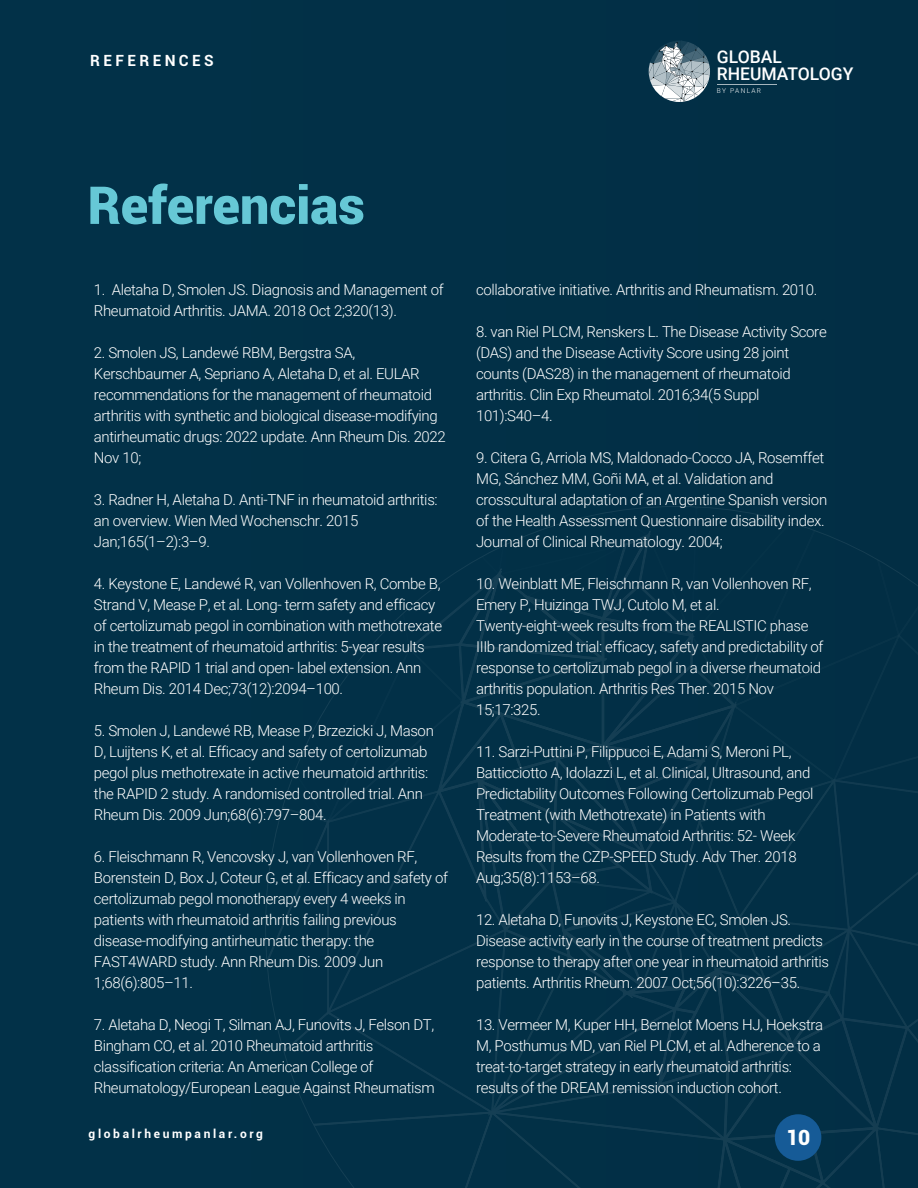
<style>
.page{position:relative;width:918px;height:1188px;background:#023147}
.page>*{position:absolute;margin:0;border:0;box-sizing:border-box;transform-origin:0 0}
.t1{font:900 52.35px "Roboto";color:#66c8d6}
.t2{font:900 21px "Roboto";color:#fff}
.t3{font:500 17.55px/17.4px "Roboto";color:#fff}
.t4{font:700 15.45px "Roboto";letter-spacing:.22em;color:#fff}
.t5{font:300 15px/21px "Roboto";letter-spacing:-.025em;color:#fff}
.t6{font:700 12px "Roboto";letter-spacing:.22em;color:#fff}
.t7{font:300 6.6px "Roboto";letter-spacing:.2em;color:#fff}
</style>
<div class="page">
<svg style="left:649px;top:41px;width:61px;height:61px"></svg>
<hr style="left:717px;top:85px;width:59px;height:1px;background:#fff">
<svg style="left:265px;top:506px;width:653px;height:682px"></svg>
<div style="left:775px;top:1114px;width:46px;height:47px;background:#165b97;border-radius:50%"></div>
<p class="t4" style="left:90px;top:50px;width:125px">REFERENCES</p>
<p class="t3" style="left:717px;top:47px;width:138px">GLOBAL<br>RHEUMATOLOGY</p>
<p class="t7" style="left:717px;top:86px;width:46px">BY PANLAR</p>
<h1 class="t1" style="left:87px;top:168px;width:279px">Referencias</h1>
<p class="t5" style="left:94px;top:279px;width:351px">1. Aletaha D, Smolen JS. Diagnosis and Management of<br>Rheumatoid Arthritis. JAMA. 2018 Oct 2;320(13).</p>
<p class="t5" style="left:94px;top:342px;width:353px">2. Smolen JS, Landewé RBM, Bergstra SA, Kerschbaumer A, Sepriano A, Aletaha D, et al. EULAR recommendations for the management of rheumatoid arthritis with synthetic and biological disease-modifying antirheumatic drugs: 2022 update. Ann Rheum Dis. 2022<br>Nov 10;</p>
<p class="t5" style="left:94px;top:489px;width:345px">3. Radner H, Aletaha D. Anti-TNF in rheumatoid arthritis: an overview. Wien Med Wochenschr. 2015<br>Jan;165(1–2):3–9.</p>
<p class="t5" style="left:94px;top:573px;width:350px">4. Keystone E, Landewé R, van Vollenhoven R, Combe B, Strand V, Mease P, et al. Long- term safety and efficacy of certolizumab pegol in combination with methotrexate in the treatment of rheumatoid arthritis: 5-year results from the RAPID 1 trial and open- label extension. Ann Rheum Dis. 2014 Dec;73(12):2094–100.</p>
<p class="t5" style="left:94px;top:720px;width:342px">5. Smolen J, Landewé RB, Mease P, Brzezicki J, Mason D, Luijtens K, et al. Efficacy and safety of certolizumab pegol plus methotrexate in active rheumatoid arthritis: the RAPID 2 study. A randomised controlled trial. Ann Rheum Dis. 2009 Jun;68(6):797–804.</p>
<p class="t5" style="left:94px;top:846px;width:356px">6. Fleischmann R, Vencovsky J, van Vollenhoven RF, Borenstein D, Box J, Coteur G, et al. Efficacy and safety of certolizumab pegol monotherapy every 4 weeks in patients with rheumatoid arthritis failing previous disease-modifying antirheumatic therapy: the FAST4WARD study. Ann Rheum Dis. 2009 Jun 1;68(6):805–11.</p>
<p class="t5" style="left:94px;top:1014px;width:342px">7. Aletaha D, Neogi T, Silman AJ, Funovits J, Felson DT, Bingham CO, et al. 2010 Rheumatoid arthritis classification criteria: An American College of Rheumatology/European League Against Rheumatism</p>
<p class="t5" style="left:476px;top:279px;width:343px">collaborative initiative. Arthritis and Rheumatism. 2010.</p>
<p class="t5" style="left:476px;top:321px;width:352px">8. van Riel PLCM, Renskers L. The Disease Activity Score (DAS) and the Disease Activity Score using 28 joint counts (DAS28) in the management of rheumatoid arthritis. Clin Exp Rheumatol. 2016;34(5 Suppl 101):S40–4.</p>
<p class="t5" style="left:476px;top:447px;width:353px">9. Citera G, Arriola MS, Maldonado-Cocco JA, Rosemffet MG, Sánchez MM, Goñi MA, et al. Validation and crosscultural adaptation of an Argentine Spanish version of the Health Assessment Questionnaire disability index.<br>Journal of Clinical Rheumatology. 2004;</p>
<p class="t5" style="left:476px;top:573px;width:349px">10. Weinblatt ME, Fleischmann R, van Vollenhoven RF, Emery P, Huizinga TWJ, Cutolo M, et al.<br>Twenty-eight-week results from the REALISTIC phase IIIb randomized trial: efficacy, safety and predictability of response to certolizumab pegol in a diverse rheumatoid arthritis population. Arthritis Res Ther. 2015 Nov 15;17:325.</p>
<p class="t5" style="left:476px;top:741px;width:339px">11. Sarzi-Puttini P, Filippucci E, Adami S, Meroni PL, Batticciotto A, Idolazzi L, et al. Clinical, Ultrasound, and Predictability Outcomes Following Certolizumab Pegol Treatment (with Methotrexate) in Patients with Moderate-to-Severe Rheumatoid Arthritis: 52- Week Results from the CZP-SPEED Study. Adv Ther. 2018<br>Aug;35(8):1153–68.</p>
<p class="t5" style="left:476px;top:909px;width:355px">12. Aletaha D, Funovits J, Keystone EC, Smolen JS.<br>Disease activity early in the course of treatment predicts response to therapy after one year in rheumatoid arthritis patients. Arthritis Rheum. 2007 Oct;56(10):3226–35.</p>
<p class="t5" style="left:476px;top:1014px;width:349px">13. Vermeer M, Kuper HH, Bernelot Moens HJ, Hoekstra M, Posthumus MD, van Riel PLCM, et al. Adherence to a treat-to-target strategy in early rheumatoid arthritis: results of the DREAM remission induction cohort.</p>
<p class="t6" style="left:89px;top:1125px;width:176px">globalrheumpanlar.org</p>
<h2 class="t2" style="left:786px;top:1123px;width:26px">10</h2>
</div>
